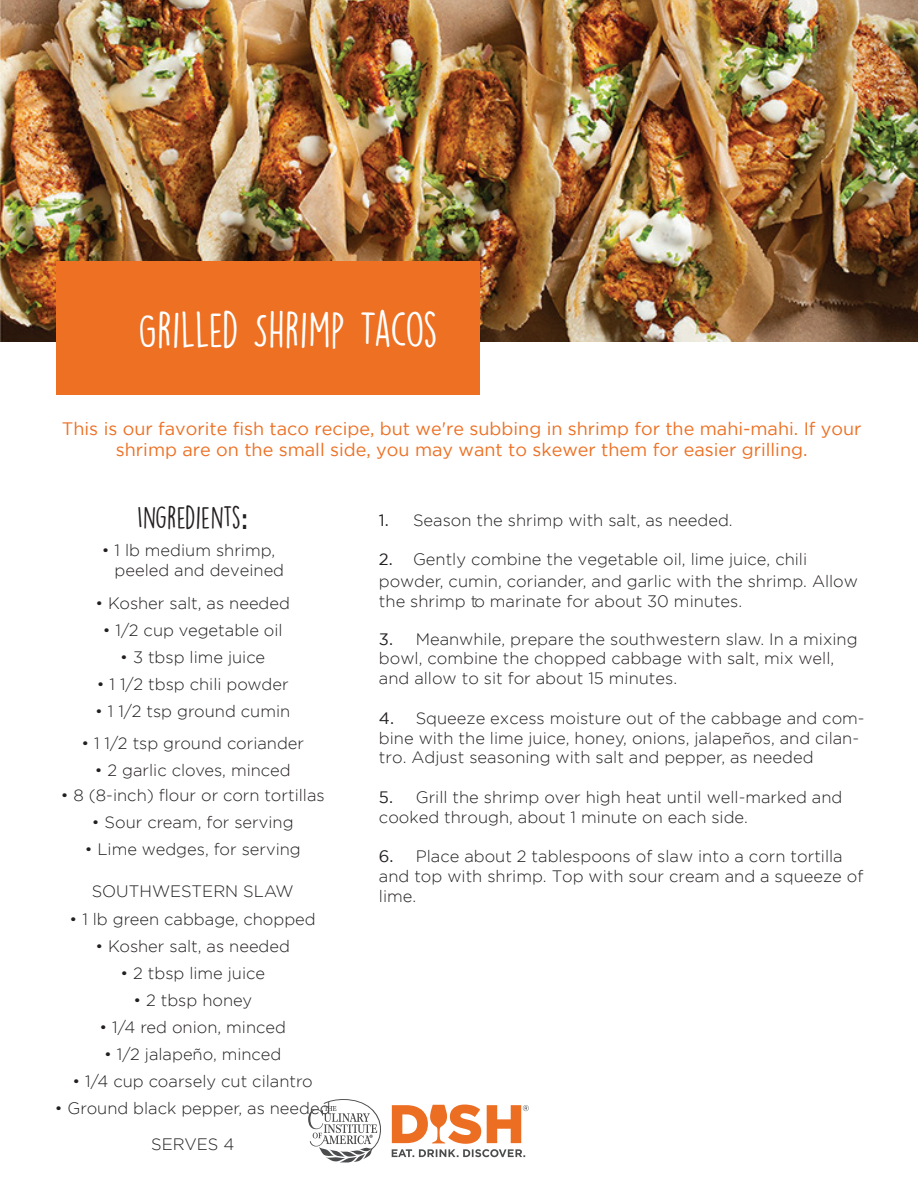
<style>
.page{position:relative;width:918px;height:1188px;background:#fff}
.page>*{position:absolute;margin:0;border:0;box-sizing:border-box;transform-origin:0 0}
.t1{font:45px "DK Lemon Yellow Sun";color:#fff}
.t2{font:28.5px "DK Lemon Yellow Sun";color:#231f20}
.t3{font:18px/21.6px "Gotham";color:#ed7023;text-align:center}
.t4{font:300 16.5px/19.8px "Gotham";color:#231f20}
.t5{font:300 16.5px/19.8px "Gotham";color:#231f20}
.s1{font-family:"Raleway";font-weight:700}
.s2{font-style:inherit}
.s3{font-weight:400}
</style>
<div class="page">
<img style="left:0;top:0;width:918px;height:341px">
<div style="left:56px;top:261px;width:424px;height:134px;background:#ed7023"></div>
<svg style="left:308px;top:1099px;width:73px;height:64px"></svg>
<svg style="left:392px;top:1105px;width:137px;height:52px"></svg>
<h1 class="t1" style="left:138px;top:303px;width:302px">GRILLED SHRIMP TACOS</h1>
<p class="t3" style="left:62px;top:417px;width:801px">This is our favorite fish taco recipe, but we're subbing in shrimp for the mahi-mahi. If your shrimp are on the small side, you may want to skewer them for easier grilling.</p>
<h2 class="t2" style="left:137px;top:500px;width:112px">INGREDIENTS<span class="s1">:</span></h2>
<p class="t5" style="left:115px;top:540px;width:171px;text-indent:-13px"><span class="s2">•</span> 1 lb medium shrimp, peeled and deveined</p>
<p class="t4" style="left:95px;top:593px;width:196px">• Kosher salt, as needed</p>
<p class="t4" style="left:103px;top:620px;width:181px">• 1/2 cup vegetable oil</p>
<p class="t4" style="left:120px;top:647px;width:146px">• 3 tbsp lime juice</p>
<p class="t4" style="left:97px;top:674px;width:193px">• 1 1/2 tbsp chili powder</p>
<p class="t4" style="left:95px;top:701px;width:197px">• 1 1/2 tsp ground cumin</p>
<p class="t4" style="left:81px;top:733px;width:224px">• 1 1/2 tsp ground coriander</p>
<p class="t4" style="left:95px;top:760px;width:197px">• 2 garlic cloves, minced</p>
<p class="t4" style="left:61px;top:785px;width:265px">• 8 (8-inch) flour or corn tortillas</p>
<p class="t4" style="left:92px;top:812px;width:203px">• Sour cream, for serving</p>
<p class="t4" style="left:85px;top:839px;width:218px">• Lime wedges, for serving</p>
<p class="t4" style="left:92px;top:881px;width:204px">SOUTHWESTERN SLAW</p>
<p class="t4" style="left:70px;top:910px;width:248px">• 1 lb green cabbage, chopped</p>
<p class="t4" style="left:95px;top:937px;width:196px">• Kosher salt, as needed</p>
<p class="t4" style="left:120px;top:964px;width:146px">• 2 tbsp lime juice</p>
<p class="t4" style="left:133px;top:991px;width:120px">• 2 tbsp honey</p>
<p class="t4" style="left:100px;top:1017px;width:188px">• 1/4 red onion, minced</p>
<p class="t4" style="left:104px;top:1044px;width:179px">• 1/2 jalapeño, minced</p>
<p class="t4" style="left:73px;top:1071px;width:242px">• 1/4 cup coarsely cut cilantro</p>
<p class="t4" style="left:55px;top:1091px;width:277px;line-height:35.5px;text-align:center">• Ground black pepper, as needed<br>SERVES 4</p>
<p class="t5" style="left:379px;top:510px;width:355px"><span class="s3">1.</span> Season the shrimp with salt, as needed.</p>
<p class="t4" style="left:379px;top:548px;width:481px;line-height:21.9px"><span class="s3">2.</span> Gently combine the vegetable oil, lime juice, chili powder, cumin, coriander, and garlic with the <span class="s2">shrimp</span>. Allow</p>
<p class="t4" style="left:379px;top:591px;width:365px">the <span class="s2">shrimp</span> to marinate for about 30 minutes.</p>
<p class="t4" style="left:379px;top:629px;width:480px"><span class="s3">3.</span> Meanwhile, prepare the southwestern slaw. In a mixing bowl, combine the chopped cabbage with salt, mix well, and allow to sit for about 15 minutes.</p>
<p class="t4" style="left:379px;top:708px;width:487px"><span class="s3">4.</span> Squeeze excess moisture out of the cabbage and com&shy;bine with the lime juice, honey, onions, jalapeños, and cilan&shy;tro. Adjust seasoning with salt and pepper, as needed</p>
<p class="t4" style="left:379px;top:787px;width:465px"><span class="s3">5.</span> Grill the <span class="s2">shrimp</span> over high heat until well-marked and cooked through, about 1 minute on each side.</p>
<p class="t4" style="left:379px;top:846px;width:486px"><span class="s3">6.</span> Place about 2 tablespoons of slaw into a corn tortilla and top with <span class="s2">shrimp</span>. Top with sour cream and a squeeze of lime.</p>
</div>
